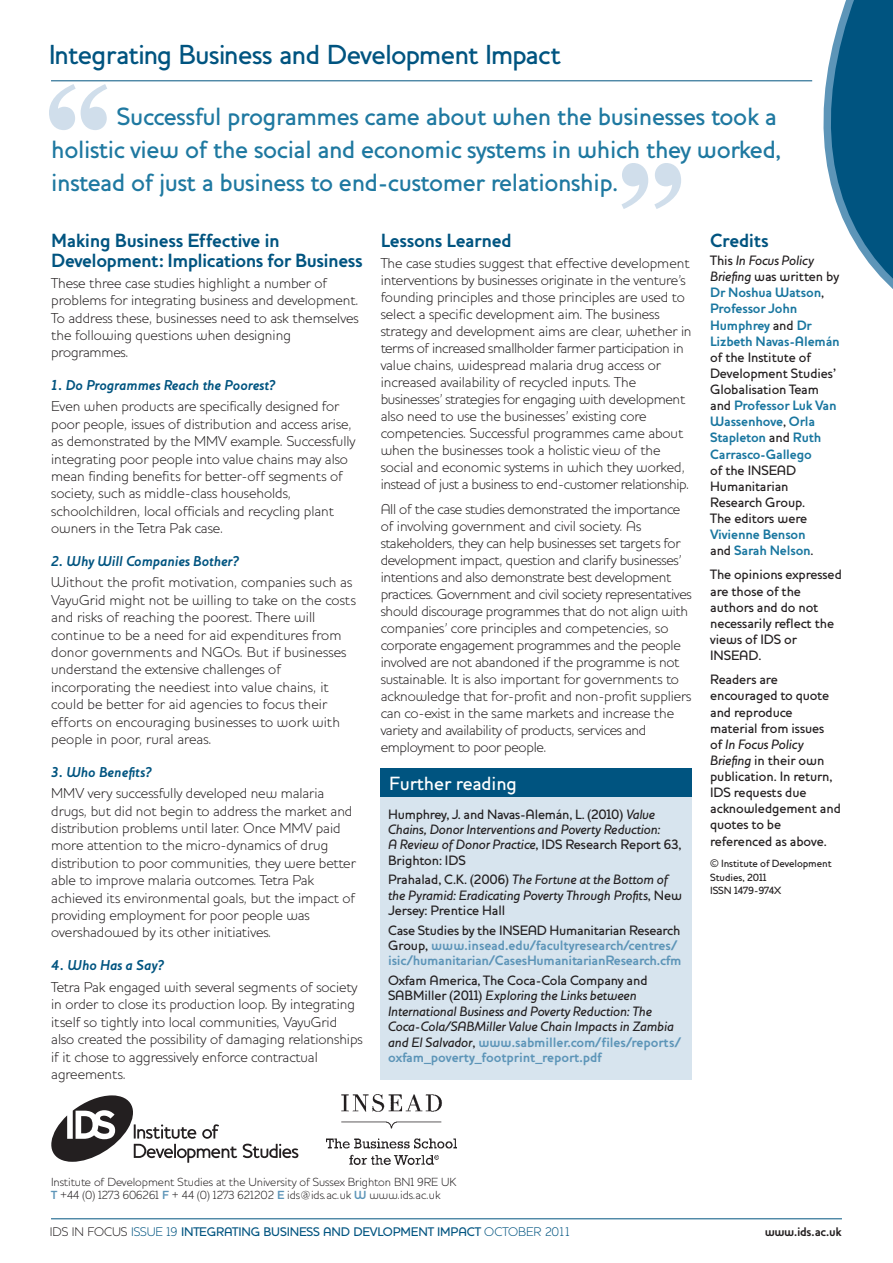
<style>
.page{position:relative;width:893px;height:1263px;background:#fff}
.page>*{position:absolute;margin:0;border:0;box-sizing:border-box;transform-origin:0 0}
.t1{font:900 124.5px "New Baskerville IT Cby BT";color:#d0deeb}
.t2{font:500 28.2px "Houschka";letter-spacing:-.025em;color:#005480}
.t3{font:500 25.5px/33px "Houschka";letter-spacing:-.015em;color:#1f79a1}
.t4{font:700 19.5px "Houschka";letter-spacing:-.025em;color:#005480}
.t5{font:500 19.5px "Houschka";letter-spacing:-.005em;color:#fff}
.t6{font:300 14.7px/17px "Houschka";letter-spacing:-.005em;color:#231f20}
.t7{font:italic 700 14.7px "Houschka";letter-spacing:-.005em;color:#005480}
.t8{font:italic 500 13.8px/15.3px "Houschka";letter-spacing:-.005em;color:#231f20}
.t9{font:500 13.8px/16px "Houschka";letter-spacing:-.005em;color:#231f20}
.t10{font:700 13.8px/15.3px "Houschka";letter-spacing:-.02em;color:#5d95b8}
.t11{font:700 13.8px/16px "Houschka";letter-spacing:-.01em;color:#1a77a0}
.t12{font:500 12.75px "Houschka";letter-spacing:-.01em;color:#005480}
.t13{font:700 12.75px "Houschka";letter-spacing:-.035em;color:#231f20}
.t14{font:300 12px/13.5px "Houschka";color:#231f20}
.t15{font:500 10.65px/13.5px "Houschka";letter-spacing:-.005em;color:#231f20}
.s1{font-style:normal}
.s2{font-weight:500;color:#231f20}
.s3{font-weight:700;font-style:normal;color:#5d95b8}
.s4{font-weight:500;font-style:italic;color:#231f20}
.s5{font-weight:700;color:#1a77a0}
.s6{font-style:italic}
.s7{font-weight:700;color:#5d95b8}
.s8{font-weight:300;color:#231f20}
.s9{font-weight:300}
</style>
<div class="page">
<hr style="left:51px;top:1218px;width:791px;height:1px;background:#005480">
<svg style="left:824px;top:0;width:69px;height:289px"></svg>
<hr style="left:51px;top:80px;width:761px;height:1px;background:#005480">
<svg style="left:51px;top:1095px;width:186px;height:68px"></svg>
<svg style="left:243px;top:1143px;width:55px;height:15px"></svg>
<img style="left:327px;top:1095px;width:129px;height:69px">
<div style="left:381px;top:797px;width:311px;height:283px;background:#d7e4ee"></div>
<div style="left:381px;top:769px;width:311px;height:28px;background:#005480"></div>
<h2 class="t2" style="left:49px;top:37px;width:513px">Integrating Business and Development Impact</h2>
<h1 class="t1" style="left:46px;top:49px;width:68px">‘‘</h1>
<h3 class="t3" style="left:51px;top:100px;width:731px;text-indent:66px">Successful programmes came about when the businesses took a holistic view of the social and economic systems in which they worked, instead of just a business to end-customer relationship.</h3>
<h1 class="t1" style="left:619px;top:128px;width:69px">’’</h1>
<h3 class="t4" style="left:51px;top:229px;width:230px">Making Business Effective in</h3>
<h3 class="t4" style="left:51px;top:249px;width:313px">Development: Implications for Business</h3>
<p class="t6" style="left:51px;top:274px;width:309px">These three case studies highlight a number of problems for integrating business and development.<br>To address these, businesses need to ask themselves the following questions when designing programmes.</p>
<p class="t7" style="left:51px;top:376px;width:226px">1. Do Programmes Reach the Poorest?</p>
<p class="t6" style="left:51px;top:398px;width:306px;line-height:17.4px">Even when products are specifically designed for poor people, issues of distribution and access arise, as demonstrated by the MMV example. Successfully integrating poor people into value chains may also mean finding benefits for better-off segments of society, such as middle-class households, schoolchildren, local officials and recycling plant owners in the Tetra Pak case.</p>
<p class="t7" style="left:51px;top:552px;width:190px">2. Why Will Companies Bother?</p>
<p class="t6" style="left:51px;top:574px;width:306px;line-height:17.4px">Without the profit motivation, companies such as VayuGrid might not be willing to take on the costs and risks of reaching the poorest. There will continue to be a need for aid expenditures from donor governments and NGOs. But if businesses understand the extensive challenges of incorporating the neediest into value chains, it could be better for aid agencies to focus their efforts on encouraging businesses to work with people in poor, rural areas.</p>
<p class="t7" style="left:51px;top:763px;width:102px">3. Who Benefits?</p>
<p class="t6" style="left:51px;top:784px;width:306px;line-height:17.4px">MMV very successfully developed new malaria drugs, but did not begin to address the market and distribution problems until later. Once MMV paid more attention to the micro-dynamics of drug distribution to poor communities, they were better able to improve malaria outcomes. Tetra Pak achieved its environmental goals, but the impact of providing employment for poor people was overshadowed by its other initiatives.</p>
<p class="t7" style="left:51px;top:957px;width:115px">4. Who Has a Say?</p>
<p class="t6" style="left:51px;top:978px;width:313px;line-height:17.5px">Tetra Pak engaged with several segments of society in order to close its production loop. By integrating itself so tightly into local communities, VayuGrid also created the possibility of damaging relationships if it chose to aggressively enforce contractual agreements.</p>
<h3 class="t4" style="left:381px;top:229px;width:133px">Lessons Learned</h3>
<p class="t6" style="left:381px;top:254px;width:312px">The case studies suggest that effective development interventions by businesses originate in the venture’s founding principles and those principles are used to select a specific development aim. The business strategy and development aims are clear, whether in terms of increased smallholder farmer participation in value chains, widespread malaria drug access or increased availability of recycled inputs. The businesses’ strategies for engaging with development also need to use the businesses’ existing core competencies. Successful programmes came about when the businesses took a holistic view of the social and economic systems in which they worked, instead of just a business to end-customer relationship.</p>
<p class="t6" style="left:381px;top:500px;width:313px">All of the case studies demonstrated the importance of involving government and civil society. As stakeholders, they can help businesses set targets for development impact, question and clarify businesses’ intentions and also demonstrate best development practices. Government and civil society representatives should discourage programmes that do not align with companies’ core principles and competencies, so corporate engagement programmes and the people involved are not abandoned if the programme is not sustainable. It is also important for governments to acknowledge that for-profit and non-profit suppliers can co-exist in the same markets and increase the variety and availability of products, services and employment to poor people.</p>
<h3 class="t5" style="left:389px;top:771px;width:129px">Further reading</h3>
<p class="t8" style="left:388px;top:806px;width:295px"><span class="s1">Humphrey, J. and Navas-Alemán, L. (2010)</span> Value Chains, Donor Interventions and Poverty Reduction:<br>A Review of Donor Practice<span class="s1">, IDS Research Report 63, Brighton: IDS</span></p>
<p class="t8" style="left:388px;top:872px;width:295px"><span class="s1">Prahalad, C.K. (2006)</span> The Fortune at the Bottom of the Pyramid: Eradicating Poverty Through Profits<span class="s1">, New<br>Jersey: Prentice Hall</span></p>
<p class="t10" style="left:388px;top:922px;width:295px"><span class="s2">Case Studies by the INSEAD Humanitarian Research<br>Group,</span> www.insead.edu/facultyresearch/centres/ isic/humanitarian/CasesHumanitarianResearch.cfm</p>
<p class="t8" style="left:388px;top:973px;width:294px"><span class="s1">Oxfam America, The Coca-Cola Company and SABMiller (2011)</span> Exploring the Links between International Business and Poverty Reduction: The Coca-Cola/SABMiller Value Chain Impacts in Zambia and El Salvador<span class="s1">,</span> <span class="s3">www.sabmiller.com/files/reports/ oxfam_poverty_footprint_report.pdf</span></p>
<h3 class="t4" style="left:710px;top:229px;width:60px">Credits</h3>
<p class="t11" style="left:710px;top:252px;width:131px"><span class="s2">This</span> <span class="s4">In Focus Policy<br>Briefing</span> <span class="s2">was written by<br></span>Dr Noshua Watson<span class="s2">,<br></span>Professor John<br>Humphrey <span class="s2">and</span> Dr<br>Lizbeth Navas-Alemán</p>
<p class="t9" style="left:710px;top:349px;width:128px">of the Institute of<br>Development Studies’<br>Globalisation Team and <span class="s5">Professor Luk Van<br>Wassenhove</span>, <span class="s5">Orla<br>Stapleton</span> and <span class="s5">Ruth<br>Carrasco-Gallego</span></p>
<p class="t9" style="left:710px;top:462px;width:99px">of the INSEAD<br>Humanitarian<br>Research Group.<br>The editors were</p>
<p class="t11" style="left:710px;top:526px;width:105px">Vivienne Benson <span class="s2">and</span> Sarah Nelson<span class="s2">.</span></p>
<p class="t9" style="left:710px;top:567px;width:133px">The opinions expressed are those of the authors and do not necessarily reflect the views of IDS or<br>INSEAD.</p>
<p class="t9" style="left:710px;top:671px;width:132px">Readers are encouraged to quote and reproduce material from issues<br>of <span class="s6">In Focus Policy<br>Briefing</span> in their own publication. In return,<br>IDS requests due acknowledgement and quotes to be referenced as above.</p>
<p class="t15" style="left:710px;top:857px;width:123px">© Institute of Development<br>Studies, 2011<br>ISSN 1479-974X</p>
<p class="t14" style="left:51px;top:1175px;width:407px">Institute of Development Studies at the University of Sussex Brighton BN1 9RE UK<br><span class="s7">T</span> +44 (0) 1273 606261 <span class="s7">F</span> + 44 (0) 1273 621202 <span class="s7">E</span> ids@ids.ac.uk <span class="s7">W</span> www.ids.ac.uk</p>
<p class="t12" style="left:50px;top:1224px;width:521px"><span class="s8">IDS IN FOCUS</span> <span class="s9">ISSUE 19</span> INTEGRATING BUSINESS AND DEVLOPMENT IMPACT <span class="s9">OCTOBER 2011</span></p>
<p class="t13" style="left:765px;top:1224px;width:78px">www.ids.ac.uk</p>
</div>
